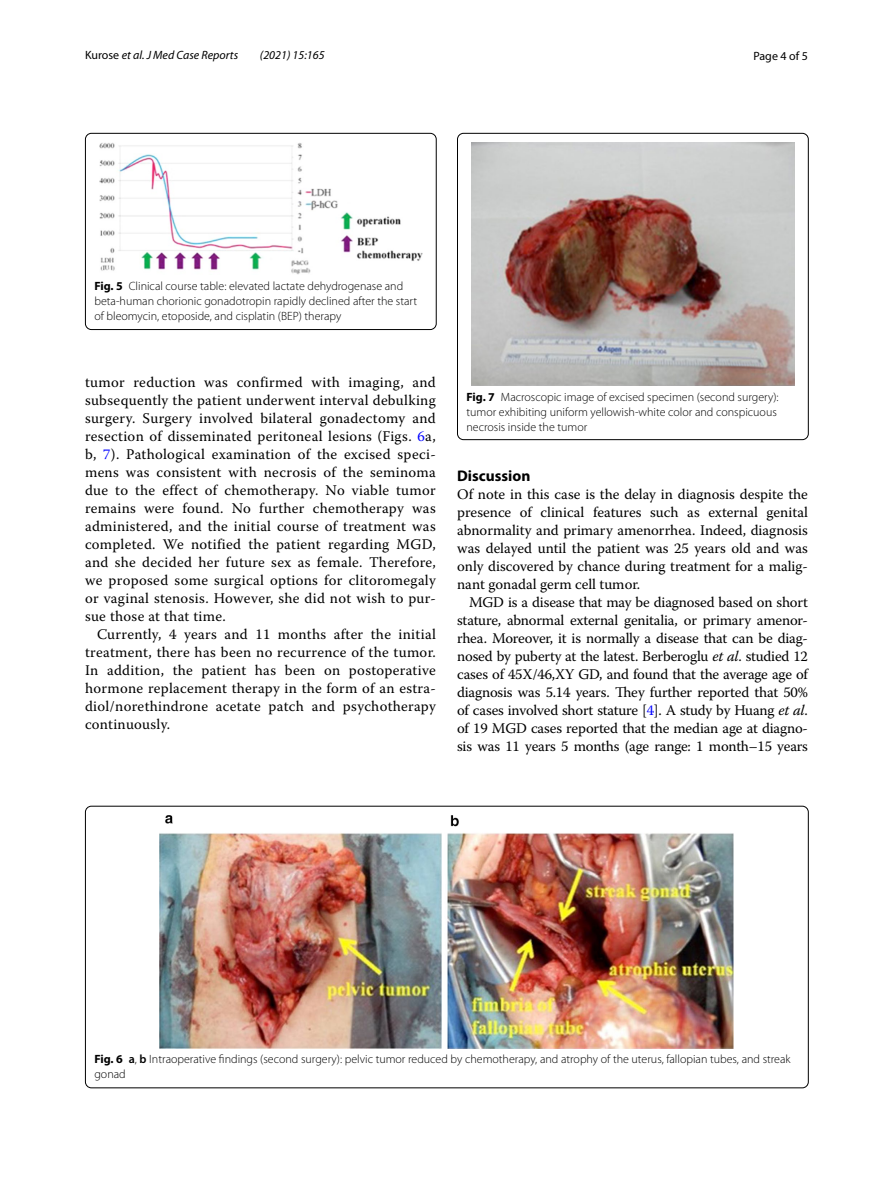
<style>
.page{position:relative;width:893px;height:1187px;background:#fff}
.page>*{position:absolute;margin:0;border:0;box-sizing:border-box;transform-origin:0 0}
.t1{font:700 15.45px "Myriad Pro";color:#000}
.t2{font:14.7px/18px "Warnock Pro";letter-spacing:.01em;color:#000;text-align:justify}
.t3{font:300 12px/15px "Myriad Pro";color:#000}
.t4{font:italic 12px "Myriad Pro";color:#000}
.t5{font:12px "Myriad Pro";color:#000}
.s1{font-style:normal}
.s2{font-weight:700}
.s3{color:#00f}
.s4{font-style:italic}
.s5{font-weight:600}
</style>
<div class="page">
<img style="left:99px;top:143px;width:323px;height:131px">
<div style="left:85px;top:133px;width:351px;height:197px;border:1px solid #000;border-radius:6px"></div>
<img style="left:160px;top:815px;width:574px;height:233px">
<img style="left:471px;top:142px;width:323px;height:243px">
<div style="left:457px;top:133px;width:351px;height:307px;border:1px solid #000;border-radius:6px"></div>
<p class="t4" style="left:85px;top:48px;width:155px"><span class="s1">Kurose</span> et al. J Med Case Reports</p>
<p class="t4" style="left:260px;top:48px;width:66px">(2021) 15:165</p>
<p class="t5" style="left:753px;top:48px;width:56px">Page 4 of 5</p>
<p class="t3" style="left:94px;top:279px;width:324px"><span class="s2">Fig. 5</span> Clinical course table: elevated lactate dehydrogenase and beta-human chorionic gonadotropin rapidly declined after the start of bleomycin, etoposide, and cisplatin (BEP) therapy</p>
<p class="t2" style="left:85px;top:372px;width:352px">tumor reduction was confirmed with imaging, and subsequently the patient underwent interval debulking surgery. Surgery involved bilateral gonadectomy and resection of disseminated peritoneal lesions (Figs. <span class="s3">6</span>a, b, <span class="s3">7</span>). Pathological examination of the excised speci&shy;mens was consistent with necrosis of the seminoma due to the effect of chemotherapy. No viable tumor remains were found. No further chemotherapy was administered, and the initial course of treatment was completed. We notified the patient regarding MGD, and she decided her future sex as female. Therefore, we proposed some surgical options for clitoromegaly or vaginal stenosis. However, she did not wish to pur&shy;sue those at that time.</p>
<p class="t2" style="left:85px;top:624px;width:352px;text-indent:12px">Currently, 4 years and 11 months after the initial treatment, there has been no recurrence of the tumor.<br>In addition, the patient has been on postoperative hormone replacement therapy in the form of an estra&shy;diol/norethindrone acetate patch and psychotherapy continuously.</p>
<p class="t3" style="left:466px;top:389px;width:314px"><span class="s2">Fig. 7</span> Macroscopic image of excised specimen (second surgery): tumor exhibiting uniform yellowish-white color and conspicuous necrosis inside the tumor</p>
<p class="t1" style="left:457px;top:466px;width:75px">Discussion</p>
<p class="t2" style="left:457px;top:485px;width:352px">Of note in this case is the delay in diagnosis despite the presence of clinical features such as external genital abnormality and primary amenorrhea. Indeed, diagnosis was delayed until the patient was 25 years old and was only discovered by chance during treatment for a malig&shy;nant gonadal germ cell tumor.</p>
<p class="t2" style="left:457px;top:593px;width:352px;text-indent:12px">MGD is a disease that may be diagnosed based on short stature, abnormal external genitalia, or primary amenor&shy;rhea. Moreover, it is normally a disease that can be diag&shy;nosed by puberty at the latest. Berberoglu <span class="s4">et al</span>. studied 12 cases of 45X/46,XY GD, and found that the average age of diagnosis was 5.14 years. They further reported that 50% of cases involved short stature [<span class="s3">4</span>]. A study by Huang <span class="s4">et al</span>. of 19 MGD cases reported that the median age at diagno&shy;sis was 11 years 5 months (age range: 1 month–15 years</p>
<p class="t3" style="left:94px;top:1051px;width:698px"><span class="s2">Fig. 6</span> <span class="s5">a</span>, <span class="s5">b</span> Intraoperative findings (second surgery): pelvic tumor reduced by chemotherapy, and atrophy of the uterus, fallopian tubes, and streak gonad</p>
</div>
